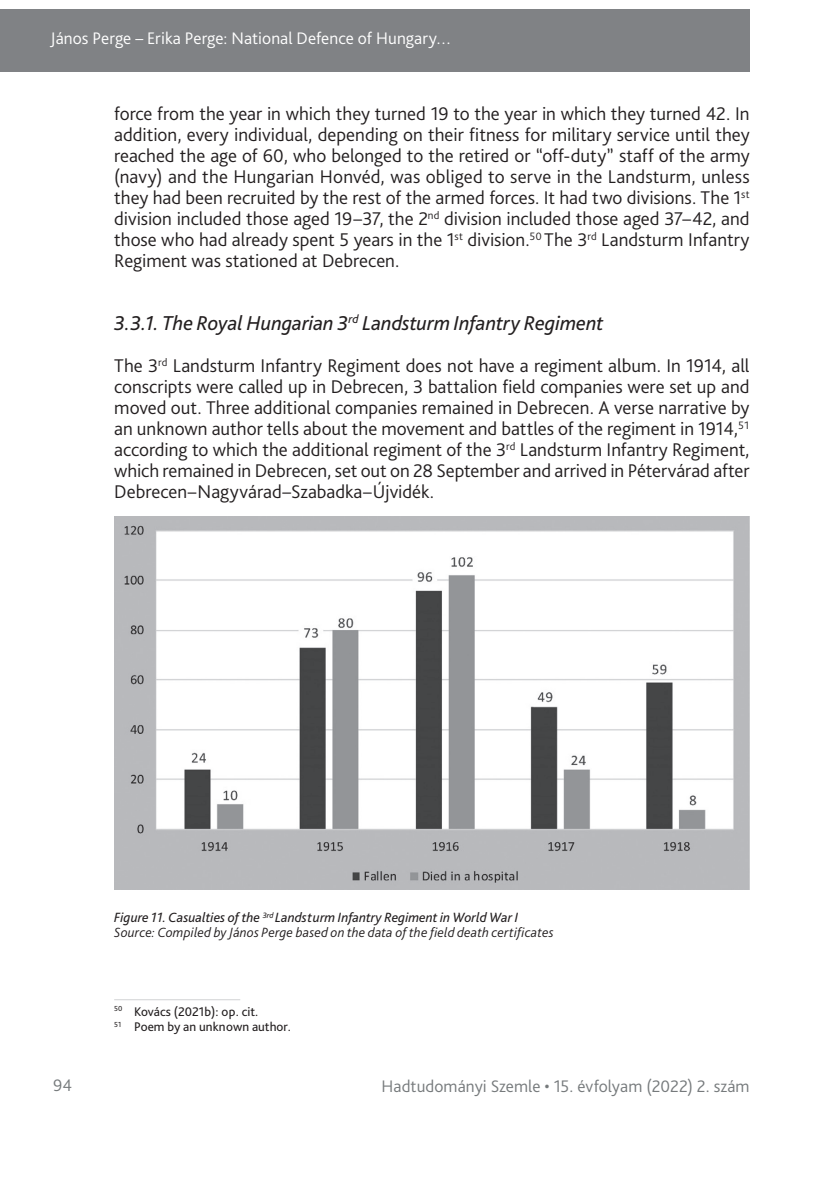
<style>
.page{position:relative;width:834px;height:1181px;background:#fff}
.page>*{position:absolute;margin:0;border:0;box-sizing:border-box;transform-origin:0 0}
._1_1_1_1__Head{font:italic 21px "Bliss Pro";letter-spacing:-.005em;color:#231f20}
._2__Body_1st_paragra{font:300 19.25px/21px "Bliss Pro";letter-spacing:.005em;color:#231f20;text-align:justify}
.Running_header_right{font:300 17.5px "Bliss Pro";color:#fff}
.t1{font:300 17.5px "Bliss Pro";letter-spacing:.005em;color:#767a7c}
.ábra_forrás{font:italic 300 14px "Bliss Pro";letter-spacing:.015em;color:#231f20}
.Ábra__képalárás{font:italic 14px "Bliss Pro";color:#231f20}
.Lábjegyzet{font:13.12px "Bliss Pro";color:#231f20}
</style>
<div class="page">
<div style="left:0;top:9px;width:749px;height:63px;background:#808285"></div>
<img style="left:114px;top:516px;width:635px;height:373px">
<hr style="left:114px;top:999px;width:126px;height:1px;background:#d1d2d4">
<p class="Running_header_right" style="left:51px;top:27px;width:402px">János Perge – Erika Perge: National Defence of Hungary…</p>
<p class="_2__Body_1st_paragra" style="left:114px;top:103px;width:637px">force from the year in which they turned 19 to the year in which they turned 42. In addition, every individual, depending on their fitness for military service until they reached the age of 60, who belonged to the retired or “off-duty” staff of the army (navy) and the Hungarian Honvéd, was obliged to serve in the Landsturm, unless they had been recruited by the rest of the armed forces. It had two divisions. The 1<sup>st </sup>division included those aged 19–37, the 2<sup>nd</sup> division included those aged 37–42, and those who had already spent 5 years in the 1<sup>st</sup> division.<sup>50</sup> The 3<sup>rd</sup> Landsturm Infantry Regiment was stationed at Debrecen.</p>
<p class="_1_1_1_1__Head" style="left:114px;top:310px;width:491px">3.3.1. The Royal Hungarian 3<sup>rd</sup> Landsturm Infantry Regiment</p>
<p class="_2__Body_1st_paragra" style="left:114px;top:355px;width:636px">The 3<sup>rd</sup> Landsturm Infantry Regiment does not have a regiment album. In 1914, all conscripts were called up in Debrecen, 3 battalion field companies were set up and moved out. Three additional companies remained in Debrecen. A verse narrative by an unknown author tells about the movement and battles of the regiment in 1914,<sup>51 </sup>according to which the additional regiment of the 3<sup>rd</sup> Landsturm Infantry Regiment, which remained in Debrecen, set out on 28 September and arrived in Pétervárad after Debrecen–Nagyvárad–Szabadka–Újvidék.</p>
<p class="Ábra__képalárás" style="left:114px;top:909px;width:405px">Figure 11. Casualties of the <sup>3rd</sup> Landsturm Infantry Regiment in World War I</p>
<p class="ábra_forrás" style="left:114px;top:924px;width:441px">Source: Compiled by János Perge based on the data of the field death certificates</p>
<p class="Lábjegyzet" style="left:114px;top:1003px;width:145px"><sup>50</sup> Kovács (2021b): op. cit.</p>
<p class="Lábjegyzet" style="left:114px;top:1018px;width:178px"><sup>51</sup> Poem by an unknown author.</p>
<p class="t1" style="left:53px;top:1074px;width:20px">94</p>
<p class="t1" style="left:381px;top:1075px;width:369px">Hadtudományi Szemle • 15. évfolyam (2022) 2. szám</p>
</div>
